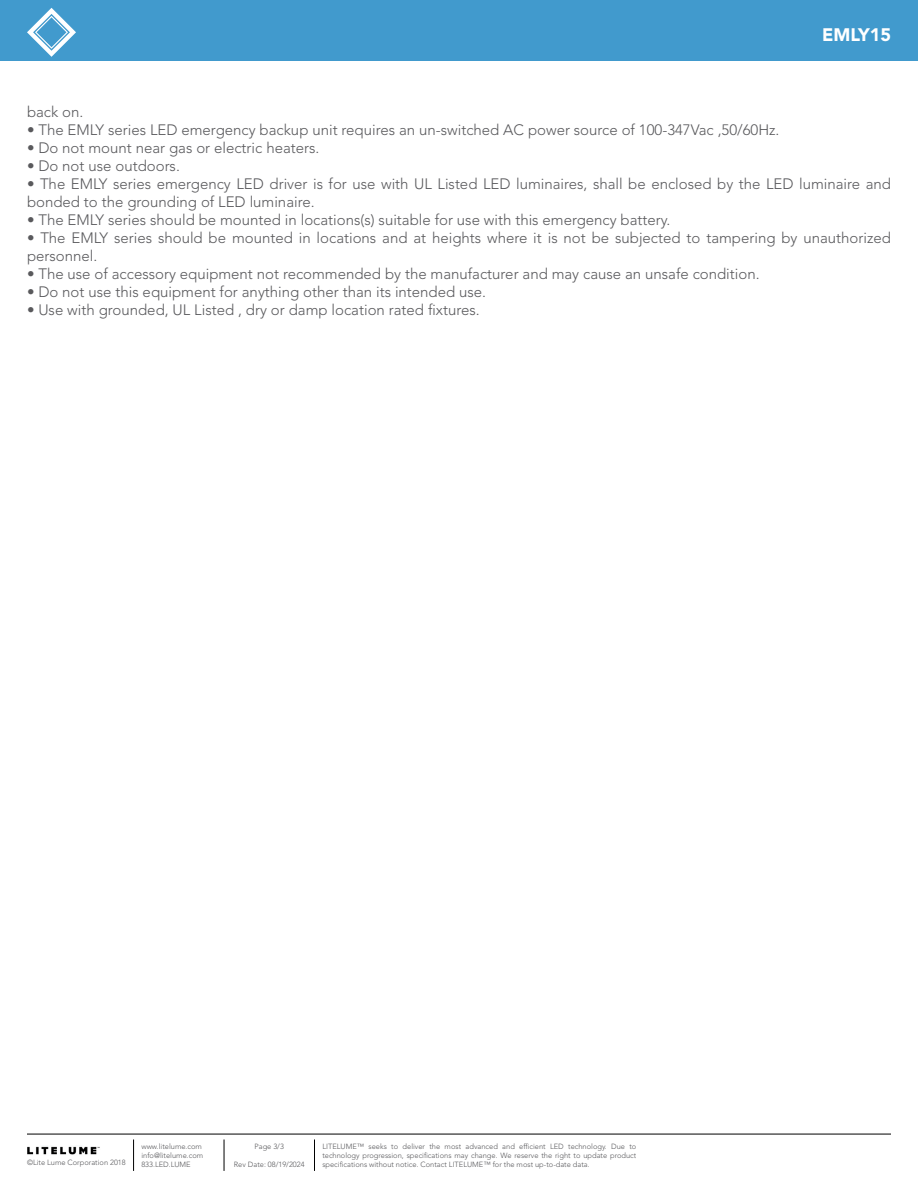
<style>
.page{position:relative;width:918px;height:1188px;background:#fff}
.page>*{position:absolute;margin:0;border:0;box-sizing:border-box;transform-origin:0 0}
.t1{font:900 18px "Avenir LT Std";color:#fff}
.t2{font:300 15px/18px "Avenir LT Std";color:#59595c}
.t3{font:300 7.5px/9px "Avenir LT Std";color:#59595c;text-align:justify}
</style>
<div class="page">
<div style="left:0;top:0;width:918px;height:60px;background:#419acd"></div>
<svg style="left:27px;top:8px;width:49px;height:49px"></svg>
<img style="left:27px;top:1146px;width:73px;height:9px">
<hr style="left:27px;top:1134px;width:864px;height:1px;background:#000">
<hr style="left:133px;top:1140px;width:1px;height:31px;background:#000">
<hr style="left:224px;top:1140px;width:1px;height:31px;background:#000">
<hr style="left:314px;top:1140px;width:1px;height:31px;background:#000">
<p class="t1" style="left:822px;top:23px;width:70px">EMLY15</p>
<p class="t2" style="left:27px;top:103px;width:58px">back on.</p>
<p class="t2" style="left:27px;top:121px;width:754px">• The EMLY series LED emergency backup unit requires an un-switched AC power source of 100-347Vac ,50/60Hz.</p>
<p class="t2" style="left:27px;top:139px;width:294px">• Do not mount near gas or electric heaters.</p>
<p class="t2" style="left:27px;top:157px;width:154px">• Do not use outdoors.</p>
<p class="t2" style="left:27px;top:175px;width:866px">• The EMLY series emergency LED driver is for use with UL Listed LED luminaires, shall be enclosed by the LED luminaire and bonded to the grounding of LED luminaire.</p>
<p class="t2" style="left:27px;top:211px;width:645px">• The EMLY series should be mounted in locations(s) suitable for use with this emergency battery.</p>
<p class="t2" style="left:27px;top:229px;width:865px">• The EMLY series should be mounted in locations and at heights where it is not be subjected to tampering by unauthorized personnel.</p>
<p class="t2" style="left:27px;top:265px;width:734px">• The use of accessory equipment not recommended by the manufacturer and may cause an unsafe condition.</p>
<p class="t2" style="left:27px;top:283px;width:461px">• Do not use this equipment for anything other than its intended use.</p>
<p class="t2" style="left:27px;top:301px;width:454px">• Use with grounded, UL Listed , dry or damp location rated fixtures.</p>
<p class="t3" style="left:141px;top:1142px;width:63px;text-align:left">www.litelume.com info@litelume.com<br>833.LED.LUME</p>
<p class="t3" style="left:255px;top:1142px;width:31px">Page 3/3</p>
<p class="t3" style="left:27px;top:1158px;width:100px">©Lite Lume Corporation 2018</p>
<p class="t3" style="left:234px;top:1160px;width:72px">Rev Date: 08/19/2024</p>
<p class="t3" style="left:322px;top:1142px;width:316px">LITELUME™ seeks to deliver the most advanced and efficient LED technology. Due to technology progression, specifications may change. We reserve the right to update product specifications without notice. Contact LITELUME™ for the most up-to-date data.</p>
</div>
